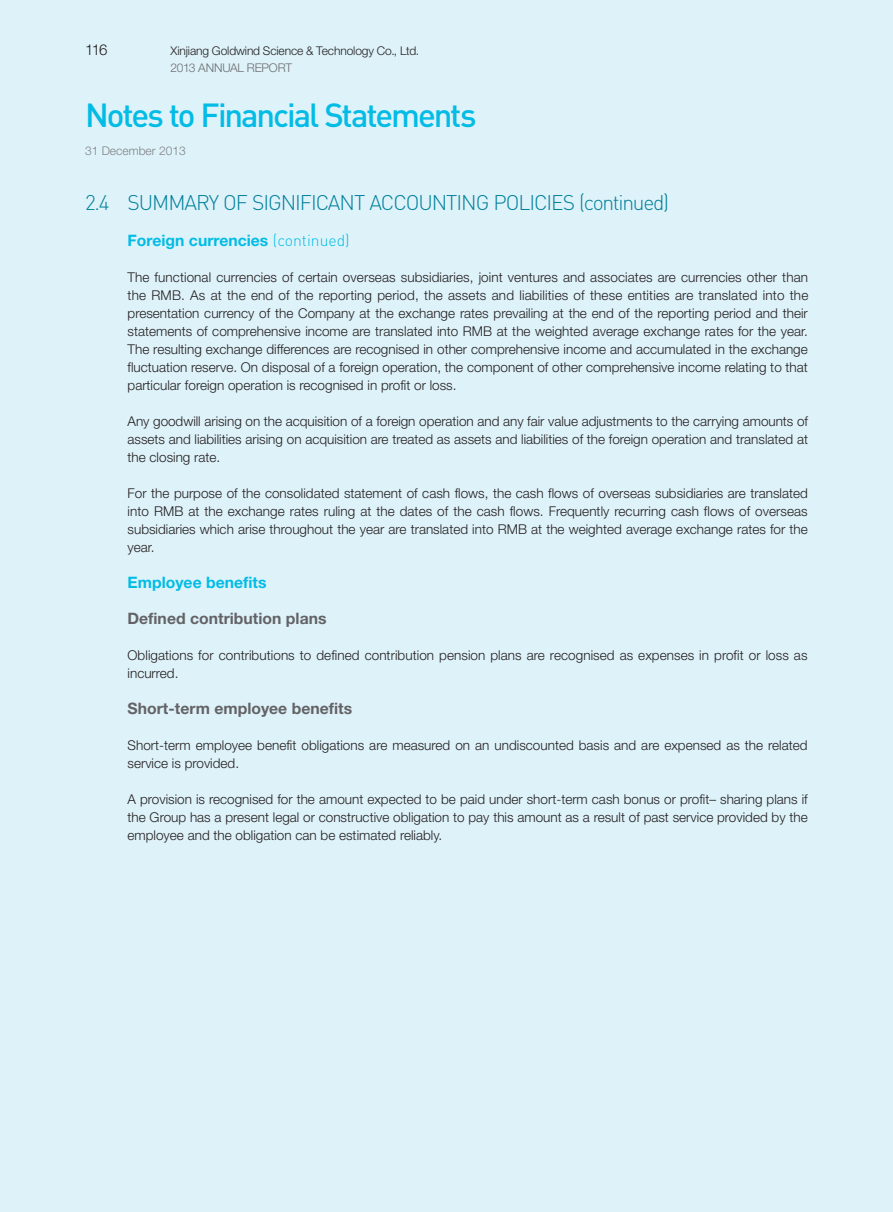
<style>
.page{position:relative;width:893px;height:1212px;background:#def2f9}
.page>*{position:absolute;margin:0;border:0;box-sizing:border-box;transform-origin:0 0}
.t1{font:500 33px "DIN Pro";letter-spacing:-.065em;color:#02bce5}
.Heading_1{font:300 21px "DIN Pro";letter-spacing:-.05em;color:#01809c}
.Heading_3{font:700 15.75px "Helvetica Neue LT Std";color:#636366}
.Heading_2{font:700 15.75px "Helvetica Neue LT Std";color:#02bce5}
.t2{font:300 15px "Helvetica Neue LT Std";color:#231f20}
.Body_Text{font:300 13.5px/18px "Helvetica Neue LT Std";color:#231f20;text-align:justify}
.t3{font:300 12px "Helvetica Neue LT Std";letter-spacing:-.01em;color:#231f20}
.t4{font:300 12px "Helvetica Neue LT Std";letter-spacing:-.015em;color:#6c6d70}
.t5{font:300 12px "Helvetica Neue LT Std";color:#808285}
.s1{font-family:"DIN Pro";font-weight:300}
</style>
<div class="page">
<p class="t2" style="left:85px;top:41px;width:24px">116</p>
<p class="t3" style="left:171px;top:44px;width:250px">Xinjiang Goldwind Science &amp; Technology Co., Ltd.</p>
<p class="t4" style="left:171px;top:60px;width:123px">2013 ANNUAL REPORT</p>
<h1 class="t1" style="left:85px;top:93px;width:393px">Notes to Financial Statements</h1>
<p class="t5" style="left:85px;top:144px;width:102px">31 December 2013</p>
<p class="Heading_1" style="left:85px;top:188px;width:586px">2.4 SUMMARY OF SIGNIFICANT ACCOUNTING POLICIES (continued)</p>
<p class="Heading_2" style="left:128px;top:231px;width:224px">Foreign currencies <span class="s1">(continued)</span></p>
<p class="Body_Text" style="left:128px;top:268px;width:682px">The functional currencies of certain overseas subsidiaries, joint ventures and associates are currencies other than the RMB. As at the end of the reporting period, the assets and liabilities of these entities are translated into the presentation currency of the Company at the exchange rates prevailing at the end of the reporting period and their statements of comprehensive income are translated into RMB at the weighted average exchange rates for the year.<br>The resulting exchange differences are recognised in other comprehensive income and accumulated in the exchange fluctuation reserve. On disposal of a foreign operation, the component of other comprehensive income relating to that particular foreign operation is recognised in profit or loss.</p>
<p class="Body_Text" style="left:128px;top:412px;width:682px">Any goodwill arising on the acquisition of a foreign operation and any fair value adjustments to the carrying amounts of assets and liabilities arising on acquisition are treated as assets and liabilities of the foreign operation and translated at the closing rate.</p>
<p class="Body_Text" style="left:128px;top:484px;width:682px">For the purpose of the consolidated statement of cash flows, the cash flows of overseas subsidiaries are translated into RMB at the exchange rates ruling at the dates of the cash flows. Frequently recurring cash flows of overseas subsidiaries which arise throughout the year are translated into RMB at the weighted average exchange rates for the year.</p>
<p class="Heading_2" style="left:128px;top:573px;width:141px">Employee benefits</p>
<p class="Heading_3" style="left:128px;top:609px;width:200px">Defined contribution plans</p>
<p class="Body_Text" style="left:128px;top:646px;width:681px">Obligations for contributions to defined contribution pension plans are recognised as expenses in profit or loss as incurred.</p>
<p class="Heading_3" style="left:128px;top:699px;width:226px">Short-term employee benefits</p>
<p class="Body_Text" style="left:128px;top:736px;width:682px">Short-term employee benefit obligations are measured on an undiscounted basis and are expensed as the related service is provided.</p>
<p class="Body_Text" style="left:128px;top:790px;width:682px">A provision is recognised for the amount expected to be paid under short-term cash bonus or profit– sharing plans if the Group has a present legal or constructive obligation to pay this amount as a result of past service provided by the employee and the obligation can be estimated reliably.</p>
</div>
